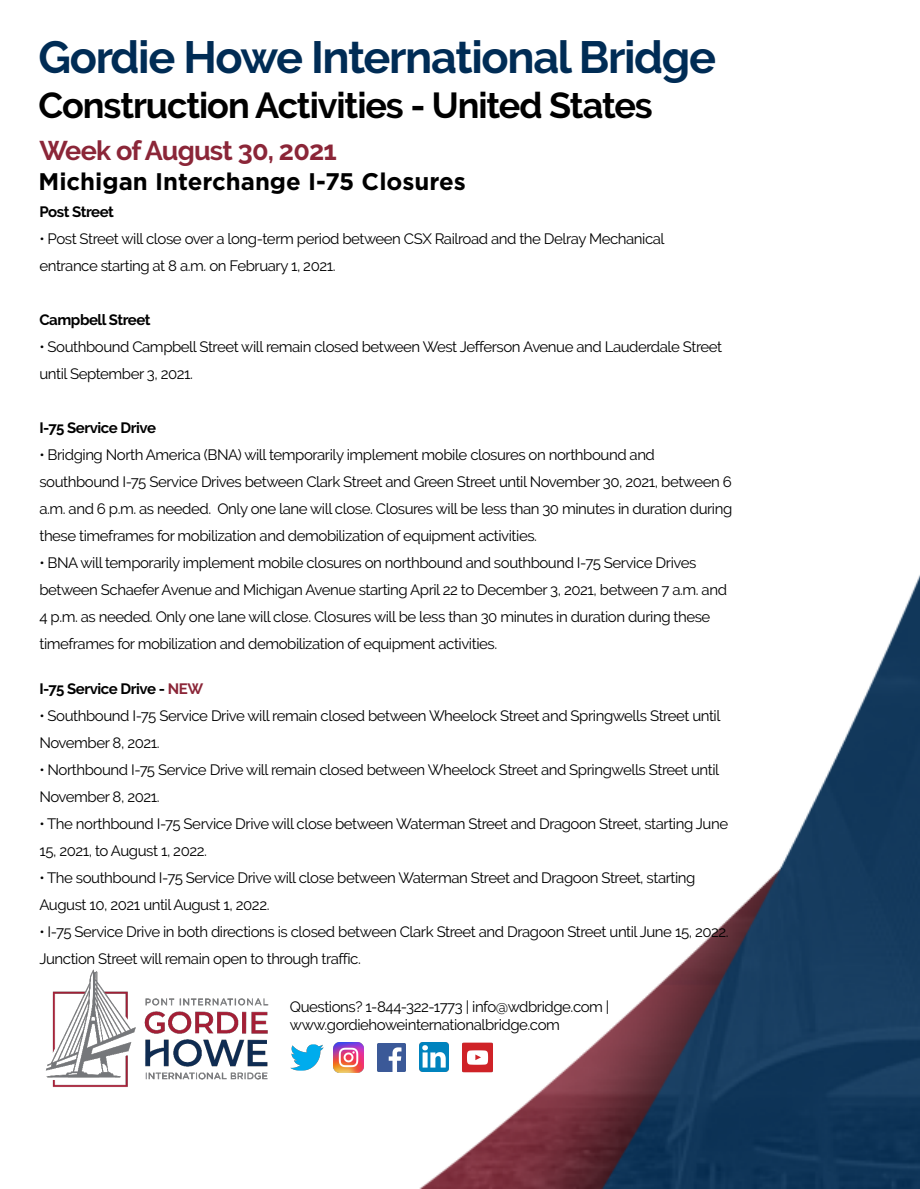
<style>
.page{position:relative;width:920px;height:1189px;background:#fff}
.page>*{position:absolute;margin:0;border:0;box-sizing:border-box;transform-origin:0 0}
.t1{font:700 45px "Raleway";letter-spacing:-.03em;color:#002c55}
.t2{font:700 36px "Raleway";letter-spacing:-.03em;color:#000}
.t3{font:700 27px "Raleway";letter-spacing:-.03em;color:#8b2638}
.t4{font:700 24px "Gotham";color:#000}
.t5{font:15px/27px "Raleway";letter-spacing:-.03em;color:#000}
.t6{font:700 15px "Raleway";letter-spacing:-.03em;color:#000}
.s1{color:#8b2638}
</style>
<div class="page">
<img style="left:336px;top:576px;width:583px;height:612px">
<img style="left:290px;top:1044px;width:34px;height:27px">
<img style="left:377px;top:1043px;width:28px;height:28px">
<img style="left:420px;top:1042px;width:29px;height:29px">
<img style="left:461px;top:1041px;width:32px;height:32px">
<img style="left:333px;top:1042px;width:30px;height:30px">
<img style="left:45px;top:969px;width:224px;height:118px">
<h1 class="t1" style="left:38px;top:32px;width:679px">Gordie Howe International Bridge</h1>
<h2 class="t2" style="left:38px;top:85px;width:615px">Construction Activities - United States</h2>
<h3 class="t3" style="left:39px;top:135px;width:299px">Week of August 30, 2021</h3>
<h3 class="t4" style="left:38px;top:168px;width:429px">Michigan Interchange I-75 Closures</h3>
<p class="t6" style="left:39px;top:203px;width:76px">Post Street</p>
<p class="t5" style="left:39px;top:225px;width:626px">• Post Street will close over a long-term period between CSX Railroad and the Delray Mechanical entrance starting at 8 a.m. on February 1, 2021.</p>
<p class="t6" style="left:39px;top:311px;width:113px">Campbell Street</p>
<p class="t5" style="left:39px;top:333px;width:684px">• Southbound Campbell Street will remain closed between West Jefferson Avenue and Lauderdale Street until September 3, 2021.</p>
<p class="t6" style="left:39px;top:419px;width:118px">I-75 Service Drive</p>
<p class="t5" style="left:39px;top:441px;width:694px">• Bridging North America (BNA) will temporarily implement mobile closures on northbound and southbound I-75 Service Drives between Clark Street and Green Street until November 30, 2021, between 6 a.m. and 6 p.m. as needed. Only one lane will close. Closures will be less than 30 minutes in duration during these timeframes for mobilization and demobilization of equipment activities.</p>
<p class="t5" style="left:39px;top:549px;width:689px">• BNA will temporarily implement mobile closures on northbound and southbound I-75 Service Drives between Schaefer Avenue and Michigan Avenue starting April 22 to December 3, 2021, between 7 a.m. and 4 p.m. as needed. Only one lane will close. Closures will be less than 30 minutes in duration during these timeframes for mobilization and demobilization of equipment activities.</p>
<p class="t6" style="left:39px;top:680px;width:165px">I-75 Service Drive - <span class="s1">NEW</span></p>
<p class="t5" style="left:39px;top:702px;width:682px">• Southbound I-75 Service Drive will remain closed between Wheelock Street and Springwells Street until<br>November 8, 2021.</p>
<p class="t5" style="left:39px;top:756px;width:681px">• Northbound I-75 Service Drive will remain closed between Wheelock Street and Springwells Street until<br>November 8, 2021.</p>
<p class="t5" style="left:39px;top:810px;width:690px">• The northbound I-75 Service Drive will close between Waterman Street and Dragoon Street, starting June<br>15, 2021, to August 1, 2022.</p>
<p class="t5" style="left:39px;top:864px;width:657px">• The southbound I-75 Service Drive will close between Waterman Street and Dragoon Street, starting<br>August 10, 2021 until August 1, 2022.</p>
<p class="t5" style="left:39px;top:918px;width:690px">• I-75 Service Drive in both directions is closed between Clark Street and Dragoon Street until June 15, 2022.<br>Junction Street will remain open to through traffic.</p>
<p class="t5" style="left:290px;top:997px;width:321px;line-height:18px">Questions? 1-844-322-1773 | info@wdbridge.com | www.gordiehoweinternationalbridge.com</p>
</div>
